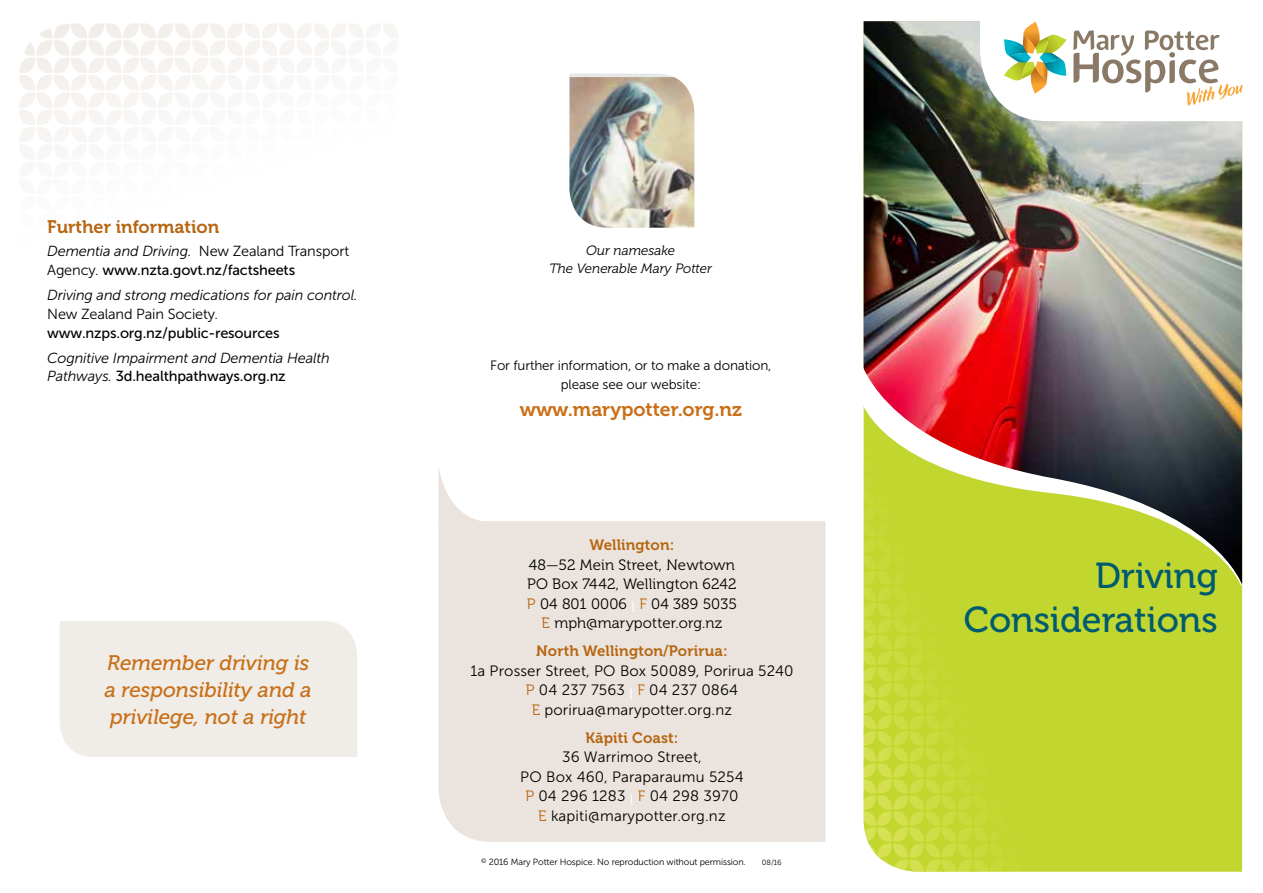
<style>
.page{position:relative;width:1263px;height:893px;background:#fff}
.page>*{position:absolute;margin:0;border:0;box-sizing:border-box;transform-origin:0 0}
.t1{font:36px/43.2px "Museo 500";color:#005b6f;text-align:right}
.t2{font:italic 21px/27px "Museo 500";color:#c96f17;text-align:justify}
.t3{font:19.5px "Museo 700";color:#c96f17}
.t4{font:18px "Museo 700";color:#b66612}
.t5{font:15px/19.5px "Museo Sans 300";letter-spacing:.01em;color:#000;text-align:center}
.t6{font:15px/19.5px "Museo 300";letter-spacing:.01em;color:#000;text-align:center}
.t7{font:15px "Museo 700";letter-spacing:.01em;color:#b66612}
.t8{font:italic 14.55px "Museo Sans 300";letter-spacing:-.01em;color:#000}
.t9{font:14.55px "Museo Sans 500";letter-spacing:-.01em;color:#000}
.t10{font:14.55px "Museo Sans 300";letter-spacing:-.01em;color:#000}
.t11{font:13.5px/18.8px "Museo Sans 300";letter-spacing:-.01em;color:#000;text-align:center}
.t12{font:italic 13.5px/18px "Museo 300";color:#000;text-align:center}
.t13{font:9px "Museo Sans 300";letter-spacing:-.01em;color:#000}
.t14{font:7.5px "Museo Sans 300";color:#000}
.s1{font-style:normal}
.s2{font-family:"Museo Sans 300"}
.s3{font-family:"Museo Sans 300";font-style:italic}
.s4{color:#b66612}
.s5{color:#fff}
.s6{font-family:"Museo 300";color:#b66612}
.s7{font-family:"Museo 300";color:#fff}
</style>
<div class="page">
<img style="left:864px;top:586px;width:378px;height:286px">
<img style="left:864px;top:21px;width:378px;height:331px">
<img style="left:863px;top:352px;width:379px;height:234px">
<svg style="left:980px;top:21px;width:263px;height:100px"></svg>
<div style="left:438px;top:521px;width:387px;height:321px;background:#ebe4de"></div>
<svg style="left:438px;top:467px;width:54px;height:55px"></svg>
<img style="left:569px;top:73px;width:126px;height:155px">
<div style="left:60px;top:621px;width:297px;height:136px;background:#f0ece7"></div>
<p class="t4" style="left:47px;top:217px;width:174px">Further information</p>
<p class="t8" style="left:47px;top:243px;width:304px">Dementia and Driving. <span class="s1">New Zealand Transport</span></p>
<p class="t9" style="left:47px;top:262px;width:249px"><span class="s2">Agency.</span> www.nzta.govt.nz/factsheets</p>
<p class="t8" style="left:47px;top:287px;width:312px">Driving and strong medications for pain control.</p>
<p class="t10" style="left:47px;top:306px;width:173px">New Zealand Pain Society.</p>
<p class="t9" style="left:47px;top:325px;width:234px">www.nzps.org.nz/public-resources</p>
<p class="t8" style="left:47px;top:350px;width:284px">Cognitive Impairment and Dementia Health</p>
<p class="t9" style="left:47px;top:368px;width:240px"><span class="s3">Pathways.</span> 3d.healthpathways.org.nz</p>
<h2 class="t2" style="left:105px;top:649px;width:208px">Remember driving is a responsibility and a privilege, not a right</h2>
<p class="t12" style="left:549px;top:241px;width:164px">Our namesake<br>The Venerable Mary Potter</p>
<p class="t11" style="left:490px;top:357px;width:283px">For further information, or to make a donation, please see our website:</p>
<h3 class="t3" style="left:520px;top:398px;width:224px">www.marypotter.org.nz</h3>
<p class="t7" style="left:589px;top:537px;width:86px">Wellington:</p>
<p class="t6" style="left:527px;top:555px;width:211px">48—52 Mein Street, Newtown<br>PO Box 7442, Wellington 6242<br><span class="s4">P</span> 04 801 0006 <span class="s5">l</span> <span class="s4">F</span> 04 389 5035<br><span class="s4">E</span> mph@marypotter.org.nz</p>
<p class="t7" style="left:536px;top:643px;width:193px">North Wellington/Porirua:</p>
<p class="t5" style="left:470px;top:661px;width:325px">1a Prosser Street, PO Box 50089, Porirua 5240<br><span class="s6">P</span> 04 237 7563 <span class="s7">l</span> <span class="s6">F</span> 04 237 0864<br><span class="s6">E</span> porirua@marypotter.org.nz</p>
<p class="t7" style="left:585px;top:729px;width:94px">Kāpiti Coast:</p>
<p class="t5" style="left:520px;top:748px;width:225px">36 Warrimoo Street,<br>PO Box 460, Paraparaumu 5254<br><span class="s6">P</span> 04 296 1283 <span class="s7">l</span> <span class="s6">F</span> 04 298 3970<br><span class="s6">E</span> kapiti@marypotter.org.nz</p>
<p class="t13" style="left:481px;top:857px;width:266px"><sup>©</sup> 2016 Mary Potter Hospice. No reproduction without permission.</p>
<p class="t14" style="left:762px;top:859px;width:21px">08/16</p>
<h1 class="t1" style="left:964px;top:555px;width:255px">Driving<br>Considerations</h1>
</div>
